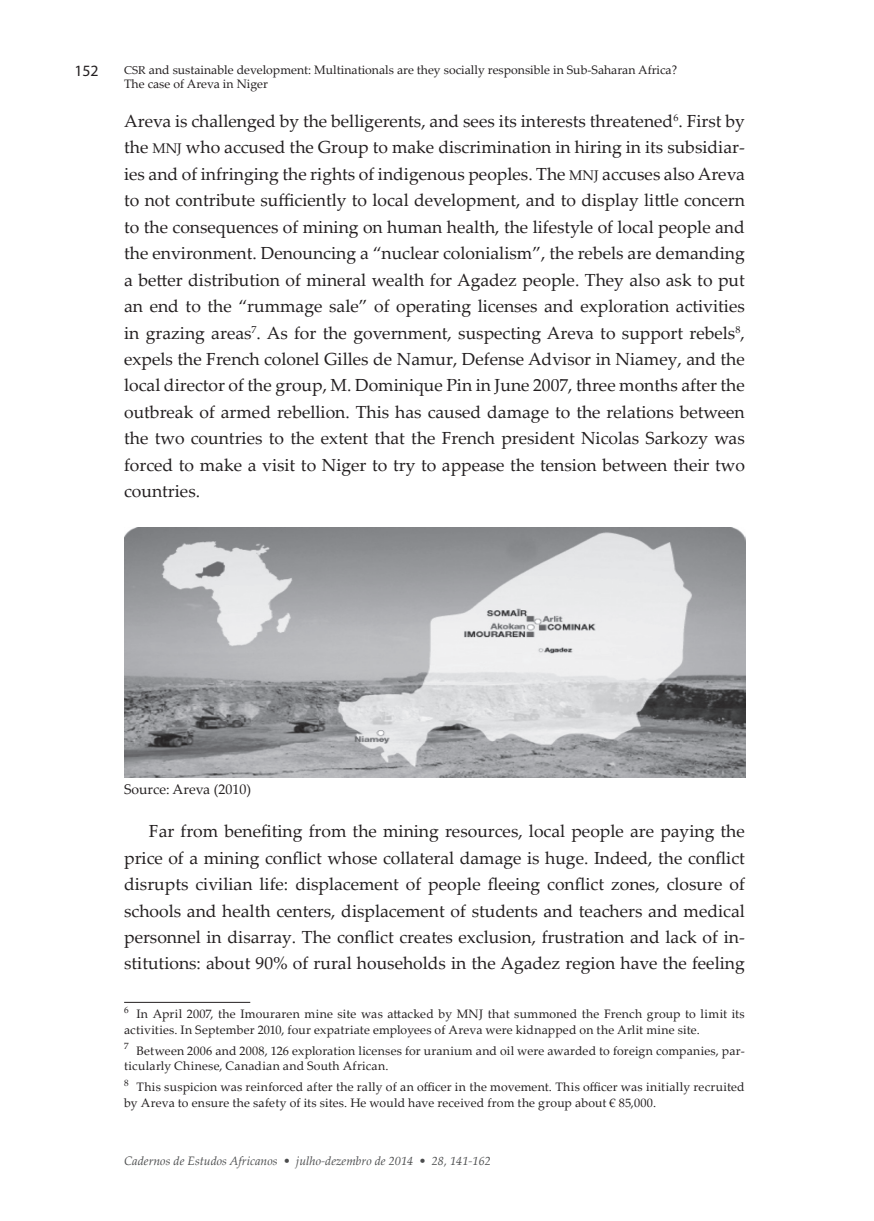
<style>
.page{position:relative;width:874px;height:1221px;background:#fff}
.page>*{position:absolute;margin:0;border:0;box-sizing:border-box;transform-origin:0 0}
.NOTAS{font:17.5px/26.4px "Palatino Linotype";color:#231f20;text-align:justify}
.Estilo_de_párrafo_1{font:17.5px/26.4px "Palatino Linotype";color:#231f20;text-align:justify}
.t1{font:15.75px "Myriad Pro";color:#231f20}
.t2{font:14px "Palatino Linotype";color:#231f20}
.NOTAS-2{font:12.25px/15.8px "Palatino Linotype";letter-spacing:.01em;color:#231f20}
.t3{font:italic 12.25px "Palatino Linotype";color:#4b4c4d}
.s1{font-size:11.38px}
.s2{font-size:14px}
</style>
<div class="page">
<img style="left:124px;top:527px;width:621px;height:250px">
<hr style="left:124px;top:1001px;width:126px;height:1px;background:#231f20">
<p class="t1" style="left:74px;top:61px;width:26px">152</p>
<p class="NOTAS-2" style="left:124px;top:61px;width:554px;line-height:14.7px"><span class="s1">CSR</span> and sustainable development: Multinationals are they socially responsible in Sub-Saharan Africa?<br>The case of Areva in Niger</p>
<p class="NOTAS" style="left:124px;top:107px;width:622px">Areva is challenged by the belligerents, and sees its interests threatened<sup>6</sup>. First by the <span class="s2">MNJ</span> who accused the Group to make discrimination in hiring in its subsidiar&shy;ies and of infringing the rights of indigenous peoples. The <span class="s2">MNJ</span> accuses also Areva to not contribute sufficiently to local development, and to display little concern to the consequences of mining on human health, the lifestyle of local people and the environment. Denouncing a “nuclear colonialism”, the rebels are demanding a better distribution of mineral wealth for Agadez people. They also ask to put an end to the “rummage sale” of operating licenses and exploration activities in grazing areas<sup>7</sup>. As for the government, suspecting Areva to support rebels<sup>8</sup>, expels the French colonel Gilles de Namur, Defense Advisor in Niamey, and the local director of the group, M. Dominique Pin in June 2007, three months after the outbreak of armed rebellion. This has caused damage to the relations between the two countries to the extent that the French president Nicolas Sarkozy was forced to make a visit to Niger to try to appease the tension between their two countries.</p>
<p class="t2" style="left:124px;top:779px;width:128px">Source: Areva (2010)</p>
<p class="Estilo_de_párrafo_1" style="left:124px;top:817px;width:622px;text-indent:25px">Far from benefiting from the mining resources, local people are paying the price of a mining conflict whose collateral damage is huge. Indeed, the conflict disrupts civilian life: displacement of people fleeing conflict zones, closure of schools and health centers, displacement of students and teachers and medical personnel in disarray. The conflict creates exclusion, frustration and lack of in&shy;stitutions: about 90% of rural households in the Agadez region have the feeling</p>
<p class="NOTAS-2" style="left:124px;top:1005px;width:622px"><sup>6</sup> In April 2007, the Imouraren mine site was attacked by MNJ that summoned the French group to limit its activities. In September 2010, four expatriate employees of Areva were kidnapped on the Arlit mine site.</p>
<p class="NOTAS-2" style="left:124px;top:1042px;width:622px"><sup>7</sup> Between 2006 and 2008, 126 exploration licenses for uranium and oil were awarded to foreign companies, par&shy;ticularly Chinese, Canadian and South African.</p>
<p class="NOTAS-2" style="left:124px;top:1078px;width:621px"><sup>8</sup> This suspicion was reinforced after the rally of an officer in the movement. This officer was initially recruited by Areva to ensure the safety of its sites. He would have received from the group about € 85,000.</p>
<p class="t3" style="left:124px;top:1152px;width:368px">Cadernos de Estudos Africanos • julho-dezembro de 2014 • 28, 141-162</p>
</div>
